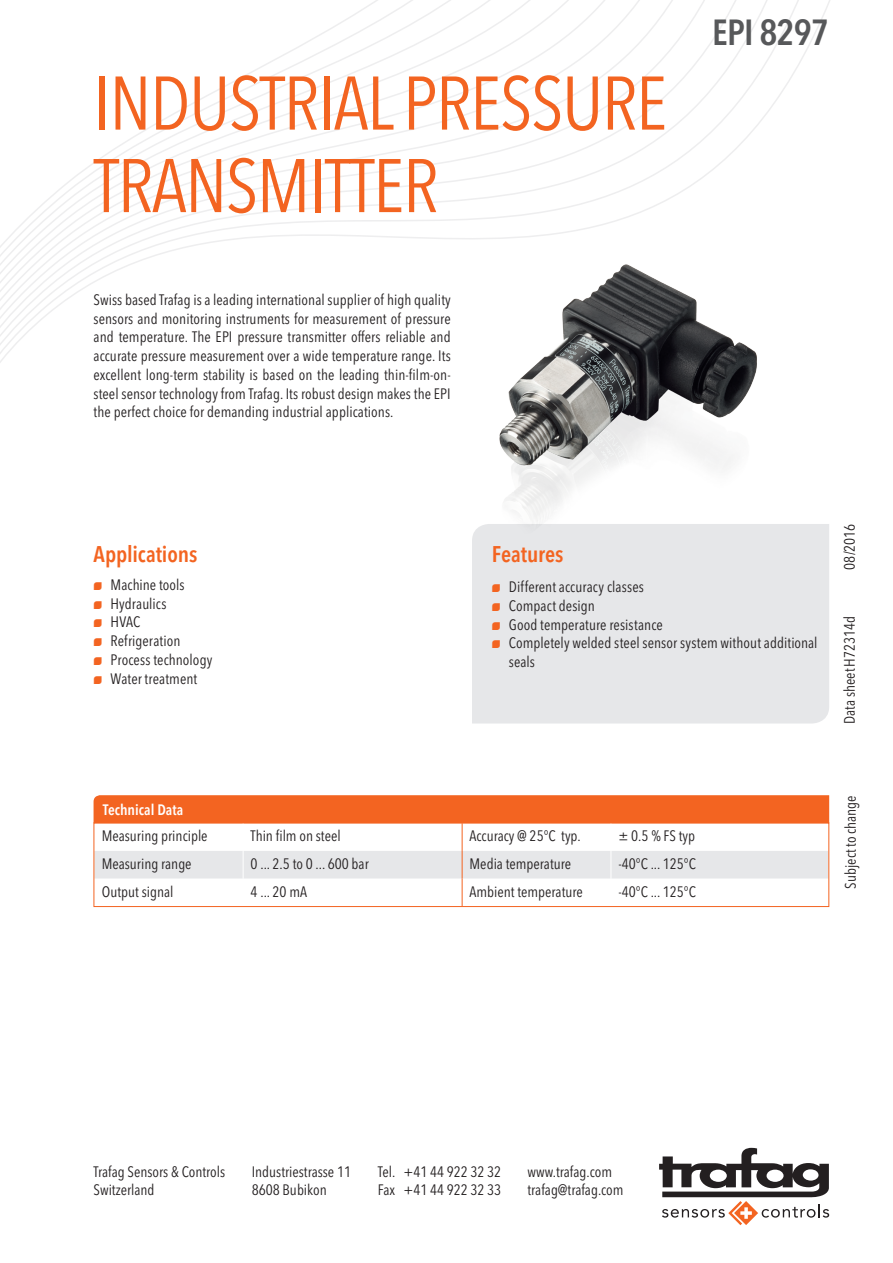
<style>
.page{position:relative;width:893px;height:1263px;background:#fff}
.page>*{position:absolute;margin:0;border:0;box-sizing:border-box;transform-origin:0 0}
.t1{font:condensed 75px/82.5px "Avenir Next LT Pro";letter-spacing:-.02em;color:#f36421}
.t2{font:600 condensed 36px "Avenir Next LT Pro";letter-spacing:-.02em;color:#57585a}
.t3{font:600 condensed 22.5px "Avenir Next LT Pro";letter-spacing:-.005em;color:#f36421}
.t4{font:condensed 15px/18.8px "Avenir Next LT Pro";color:#231f20}
.t5{font:600 condensed 15px "Avenir Next LT Pro";color:#fff}
.s1{font-family:"Trafag Pictos";font-stretch:normal;font-size:10.5px;color:#f36421}
</style>
<div class="page">
<svg style="left:659px;top:1148px;width:170px;height:77px"></svg>
<svg style="left:0;top:0;width:830px;height:363px"></svg>
<div style="left:472px;top:524px;width:357px;height:199px;background:#e6e7e9"></div>
<img style="left:471px;top:232px;width:314px;height:314px">
<svg style="left:94px;top:795px;width:735px;height:110px"></svg>
<div style="left:94px;top:822px;width:735px;height:85px;border:1px solid #f36421"></div>
<h1 class="t1" style="left:94px;top:62px;width:575px">Industrial Pressure<br>Transmitter</h1>
<p class="t4" style="left:94px;top:290px;width:359px;text-align:justify">Swiss based Trafag is a leading international supplier of high quality sensors and monitoring instruments for measurement of pressure and temperature. The EPI pressure transmitter offers reliable and accurate pressure measurement over a wide temperature range. Its excellent long-term stability is based on the leading thin-film-on&shy;steel sensor technology from Trafag. Its robust design makes the EPI the perfect choice for demanding industrial applications.</p>
<h2 class="t2" style="left:712px;top:10px;width:118px">EPI 8297</h2>
<h3 class="t3" style="left:94px;top:540px;width:105px">Applications</h3>
<p class="t4" style="left:94px;top:575px;width:120px"><span class="s1">N</span> Machine tools<br><span class="s1">N</span> Hydraulics<br><span class="s1">N</span> HVAC<br><span class="s1">N</span> Refrigeration<br><span class="s1">N</span> Process technology<br><span class="s1">N</span> Water treatment</p>
<h3 class="t3" style="left:492px;top:541px;width:73px">Features</h3>
<p class="t4" style="left:492px;top:577px;width:154px"><span class="s1">N</span> Different accuracy classes</p>
<p class="t4" style="left:492px;top:596px;width:104px"><span class="s1">N</span> Compact design</p>
<p class="t4" style="left:492px;top:615px;width:172px"><span class="s1">N</span> Good temperature resistance</p>
<p class="t4" style="left:492px;top:634px;width:327px"><span class="s1">N</span> Completely welded steel sensor system without additional</p>
<p class="t4" style="left:509px;top:652px;width:28px">seals</p>
<p class="t4" style="left:840px;top:570px;width:48px;rotate:-90deg">08/2016</p>
<p class="t4" style="left:840px;top:724px;width:109px;rotate:-90deg">Data sheetH72314d</p>
<p class="t5" style="left:103px;top:800px;width:82px">Technical Data</p>
<p class="t4" style="left:102px;top:827px;width:107px">Measuring principle</p>
<p class="t4" style="left:251px;top:827px;width:92px">Thin film on steel</p>
<p class="t4" style="left:470px;top:827px;width:113px">Accuracy @ 25°C typ.</p>
<p class="t4" style="left:618px;top:827px;width:78px">± 0.5 % FS typ</p>
<p class="t4" style="left:102px;top:854px;width:91px">Measuring range</p>
<p class="t4" style="left:251px;top:854px;width:120px">0 ... 2.5 to 0 ... 600 bar</p>
<p class="t4" style="left:470px;top:854px;width:103px">Media temperature</p>
<p class="t4" style="left:618px;top:854px;width:79px">-40°C ... 125°C</p>
<p class="t4" style="left:102px;top:882px;width:73px">Output signal</p>
<p class="t4" style="left:251px;top:882px;width:58px">4 ... 20 mA</p>
<p class="t4" style="left:470px;top:882px;width:115px">Ambient temperature</p>
<p class="t4" style="left:618px;top:882px;width:79px">-40°C ... 125°C</p>
<p class="t4" style="left:841px;top:889px;width:95px;rotate:-90deg">Subject to change</p>
<p class="t4" style="left:94px;top:1162px;width:133px">Trafag Sensors &amp; Controls<br>Switzerland</p>
<p class="t4" style="left:252px;top:1162px;width:101px">Industriestrasse 11<br>8608 Bubikon</p>
<p class="t4" style="left:378px;top:1162px;width:125px">Tel. +41 44 922 32 32<br>Fax +41 44 922 32 33</p>
<p class="t4" style="left:528px;top:1162px;width:98px">www.trafag.com trafag@trafag.com</p>
</div>
